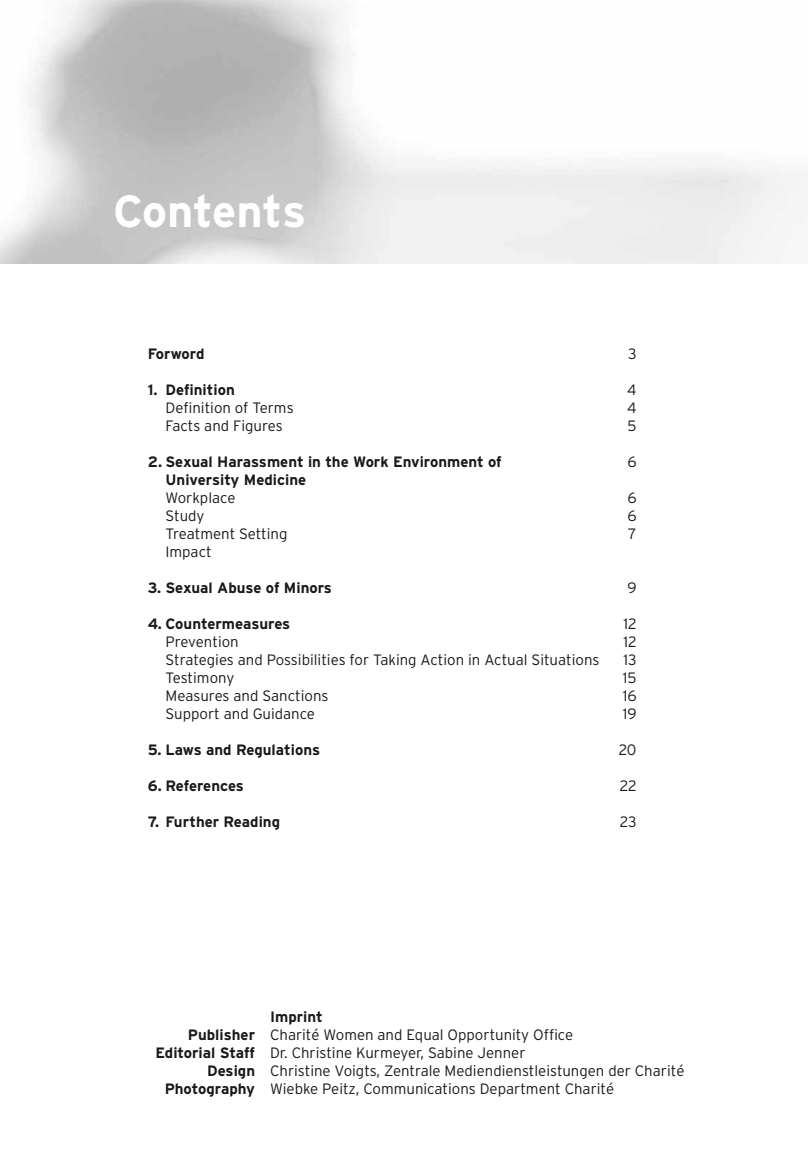
<style>
.page{position:relative;width:808px;height:1149px;background:#fff}
.page>*{position:absolute;margin:0;border:0;box-sizing:border-box;transform-origin:0 0}
.t1{font:700 45px "Interstate";color:#fff}
.t2{font:300 15px/18px "Interstate";color:#1a1a18}
.t3{font:700 15px "Interstate";color:#1a1a18}
.s1{font-weight:700}
</style>
<div class="page">
<h1 class="t1" style="left:113px;top:186px;width:195px">Contents</h1>
<p class="t3" style="left:148px;top:345px;width:58px">Forword</p>
<p class="t2" style="left:628px;top:344px;width:10px">3</p>
<p class="t3" style="left:148px;top:381px;width:89px">1. Definition</p>
<p class="t2" style="left:627px;top:380px;width:11px">4</p>
<p class="t2" style="left:166px;top:398px;width:130px">Definition of Terms</p>
<p class="t2" style="left:627px;top:398px;width:11px">4</p>
<p class="t2" style="left:166px;top:416px;width:119px">Facts and Figures</p>
<p class="t2" style="left:627px;top:416px;width:11px">5</p>
<p class="t3" style="left:148px;top:453px;width:355px">2. Sexual Harassment in the Work Environment of</p>
<p class="t2" style="left:627px;top:452px;width:11px">6</p>
<p class="t3" style="left:166px;top:471px;width:142px">U niversity Medicine</p>
<p class="t2" style="left:166px;top:488px;width:71px">Workplace</p>
<p class="t2" style="left:627px;top:488px;width:11px">6</p>
<p class="t2" style="left:148px;top:506px;width:58px">Study</p>
<p class="t2" style="left:627px;top:506px;width:11px">6</p>
<p class="t2" style="left:148px;top:524px;width:141px">Treatment Setting</p>
<p class="t2" style="left:628px;top:524px;width:10px">7</p>
<p class="t2" style="left:166px;top:542px;width:48px">Impact</p>
<p class="t3" style="left:148px;top:579px;width:186px">3. Sexual Abuse of M inors</p>
<p class="t2" style="left:627px;top:578px;width:11px">9</p>
<p class="t3" style="left:148px;top:615px;width:144px">4. Countermeasures</p>
<p class="t2" style="left:623px;top:614px;width:15px">12</p>
<p class="t2" style="left:166px;top:632px;width:75px">Prevention</p>
<p class="t2" style="left:623px;top:632px;width:15px">12</p>
<p class="t2" style="left:148px;top:650px;width:453px">Strategies and Possibilities for Taking Action in Actual Situations</p>
<p class="t2" style="left:623px;top:650px;width:15px">13</p>
<p class="t2" style="left:148px;top:668px;width:88px">Testimony</p>
<p class="t2" style="left:623px;top:668px;width:15px">15</p>
<p class="t2" style="left:166px;top:686px;width:164px">Measures and Sanctions</p>
<p class="t2" style="left:623px;top:686px;width:15px">16</p>
<p class="t2" style="left:148px;top:704px;width:169px">Support and Guidance</p>
<p class="t2" style="left:623px;top:704px;width:15px">19</p>
<p class="t3" style="left:148px;top:741px;width:174px">5. Laws and Regulations</p>
<p class="t2" style="left:619px;top:740px;width:19px">20</p>
<p class="t3" style="left:148px;top:777px;width:98px">6. References</p>
<p class="t2" style="left:620px;top:776px;width:18px">22</p>
<p class="t3" style="left:148px;top:813px;width:134px">7. Further Reading</p>
<p class="t2" style="left:620px;top:812px;width:18px">23</p>
<p class="t3" style="left:255px;top:1007px;width:69px">I mprint</p>
<p class="t2" style="left:188px;top:1024px;width:387px"><span class="s1">Publisher</span> Charité Women and Equal Opportunity Office</p>
<p class="t2" style="left:149px;top:1042px;width:378px"><span class="s1">Editorial Staff</span> Dr. Christine Kurmeyer, Sabine Jenner</p>
<p class="t3" style="left:149px;top:1061px;width:36px">D</p>
<p class="t2" style="left:165px;top:1060px;width:521px;text-indent:53px"><span class="s1">esign</span> Christine Voigts, Zentrale Mediendienstleistungen der Charité<br><span class="s1">Photography</span> Wiebke Peitz, Communications Department Charité</p>
</div>
